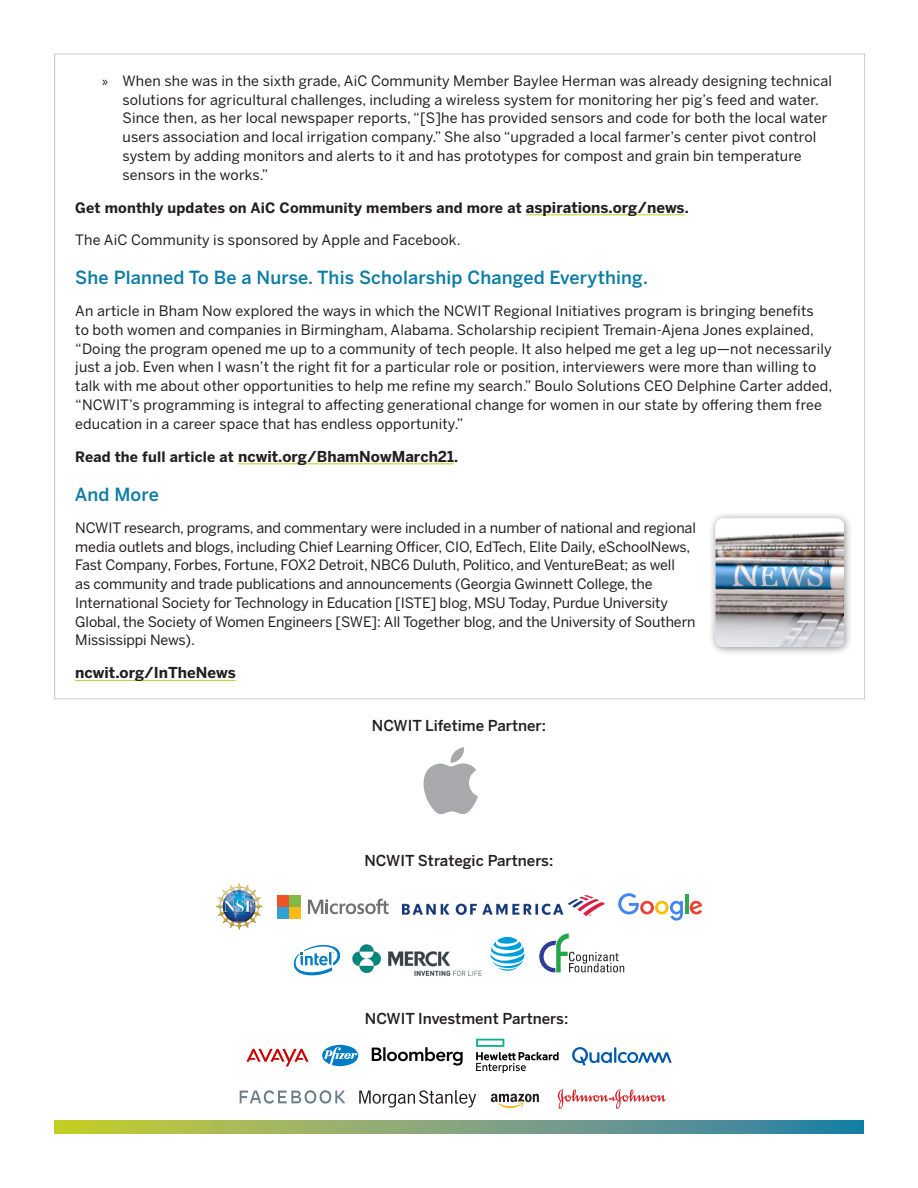
<style>
.page{position:relative;width:918px;height:1188px;background:#fff}
.page>*{position:absolute;margin:0;border:0;box-sizing:border-box;transform-origin:0 0}
.Body_Text{font:500 18px "Benton Sans";letter-spacing:.01em;color:#0d7da4}
.t1{font:500 15px "Benton Sans";color:#231f20}
.Body_Text-2{font:700 15px "Benton Sans";color:#231f20}
.Body_Text-3{font:14.25px/18.8px "Benton Sans";letter-spacing:.01em;color:#231f20}
.Body_Text-4{font:14.25px/18.8px "Benton Sans";letter-spacing:-.01em;color:#231f20}
.Body_Text-5{font:700 14.25px "Benton Sans";letter-spacing:.01em;color:#231f20}
.s1{font-family:"Myriad Pro"}
.s2{font-size:15px}
.s3{font-size:14.25px}
</style>
<div class="page">
<svg style="left:54px;top:1120px;width:810px;height:14px;background:#7ea576"></svg>
<svg style="left:423px;top:747px;width:55px;height:67px"></svg>
<svg style="left:476px;top:1039px;width:83px;height:34px"></svg>
<svg style="left:372px;top:1047px;width:91px;height:19px"></svg>
<svg style="left:246px;top:1049px;width:63px;height:18px"></svg>
<svg style="left:322px;top:1045px;width:36px;height:21px"></svg>
<svg style="left:572px;top:1047px;width:100px;height:18px"></svg>
<img style="left:352px;top:944px;width:139px;height:32px">
<svg style="left:293px;top:944px;width:47px;height:32px"></svg>
<svg style="left:539px;top:934px;width:85px;height:38px"></svg>
<svg style="left:491px;top:937px;width:33px;height:34px"></svg>
<hr style="left:685px;top:894px;width:3px;height:20px;background:#33a854">
<svg style="left:690px;top:901px;width:12px;height:13px"></svg>
<svg style="left:618px;top:893px;width:65px;height:28px"></svg>
<div style="left:277px;top:895px;width:11px;height:11px;background:#f05226"></div>
<div style="left:289px;top:895px;width:12px;height:11px;background:#80ba42"></div>
<div style="left:277px;top:907px;width:11px;height:12px;background:#33a1d9"></div>
<div style="left:289px;top:907px;width:12px;height:12px;background:#fcba12"></div>
<svg style="left:308px;top:899px;width:81px;height:15px"></svg>
<img style="left:216px;top:883px;width:47px;height:47px">
<img style="left:402px;top:895px;width:203px;height:21px">
<svg style="left:359px;top:1090px;width:117px;height:18px"></svg>
<svg style="left:491px;top:1094px;width:48px;height:14px"></svg>
<svg style="left:558px;top:1089px;width:108px;height:20px"></svg>
<svg style="left:240px;top:1090px;width:105px;height:14px"></svg>
<hr style="left:526px;top:214px;width:159px;height:1px;background:#c1ce23">
<hr style="left:238px;top:463px;width:216px;height:1px;background:#c1ce23">
<hr style="left:75px;top:680px;width:161px;height:1px;background:#c1ce23">
<div style="left:708px;top:511px;width:146px;height:145px;background:#231f20;opacity:.5"></div>
<img style="left:716px;top:518px;width:128px;height:129px">
<p class="Body_Text-3" style="left:123px;top:71px;width:711px;text-indent:-20px"><span class="s1">»</span> When she was in the sixth grade, AiC Community Member Baylee Herman was already designing technical solutions for agricultural challenges, including a wireless system for monitoring her pig’s feed and water.<br>Since then, as her local newspaper reports, “[S]he has provided sensors and code for both the local water users association and local irrigation company.” She also “upgraded a local farmer’s center pivot control system by adding monitors and alerts to it and has prototypes for compost and grain bin temperature sensors in the works.”</p>
<p class="Body_Text-5" style="left:75px;top:198px;width:615px">Get monthly updates on AiC Community members and more at <span class="s2">aspirations.org/news</span>.</p>
<p class="Body_Text-3" style="left:75px;top:230px;width:387px">The AiC Community is sponsored by Apple and Facebook.</p>
<p class="Body_Text" style="left:75px;top:266px;width:574px">She Planned To Be a Nurse. This Scholarship Changed Everything.</p>
<p class="Body_Text-3" style="left:75px;top:302px;width:759px">An article in Bham Now explored the ways in which the NCWIT Regional Initiatives program is bringing benefits<br>to both women and companies in Birmingham, Alabama. Scholarship recipient Tremain-Ajena Jones explained, “Doing the program opened me up to a community of tech people. It also helped me get a leg up—not necessarily just a job. Even when I wasn’t the right fit for a particular role or position, interviewers were more than willing to talk with me about other opportunities to help me refine my search.” Boulo Solutions CEO Delphine Carter added, “NCWIT’s programming is integral to affecting generational change for women in our state by offering them free education in a career space that has endless opportunity.”</p>
<p class="Body_Text-2" style="left:75px;top:447px;width:384px"><span class="s3">Read the full article at</span> ncwit.org/BhamNowMarch21<span class="s3">.</span></p>
<p class="Body_Text" style="left:75px;top:483px;width:86px">And More</p>
<p class="Body_Text-4" style="left:75px;top:518px;width:622px">NCWIT research, programs, and commentary were included in a number of national and regional media outlets and blogs, including Chief Learning Officer, CIO, EdTech, Elite Daily, eSchoolNews, Fast Company, Forbes, Fortune, FOX2 Detroit, NBC6 Duluth, Politico, and VentureBeat; as well<br>as community and trade publications and announcements (Georgia Gwinnett College, the International Society for Technology in Education [ISTE] blog, MSU Today, Purdue University Global, the Society of Women Engineers [SWE]: All Together blog, and the University of Southern Mississippi News).</p>
<p class="Body_Text-2" style="left:75px;top:663px;width:162px">ncwit.org/InTheNews</p>
<p class="t1" style="left:372px;top:716px;width:176px">NCWIT Lifetime Partner:</p>
<p class="t1" style="left:365px;top:851px;width:190px">NCWIT Strategic Partners:</p>
<p class="t1" style="left:365px;top:1009px;width:205px">NCWIT Investment Partners:</p>
</div>
